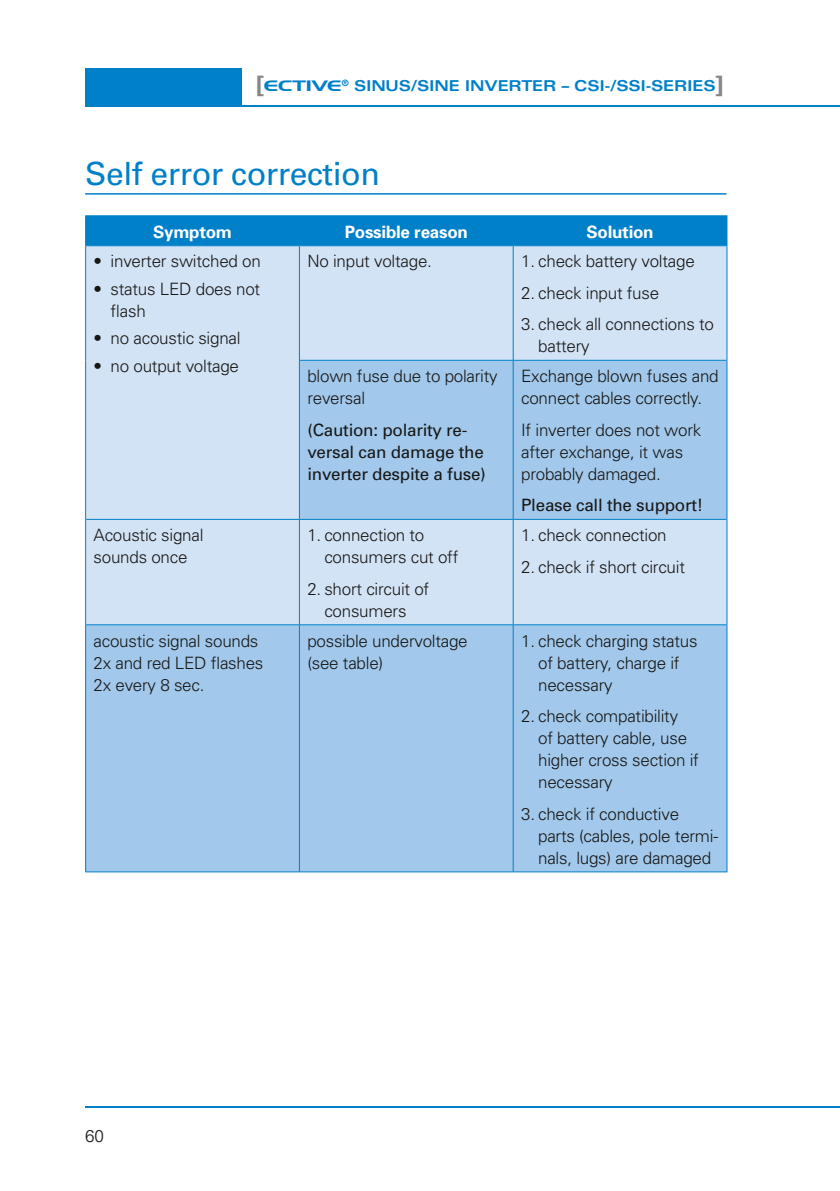
<style>
.page{position:relative;width:840px;height:1191px;background:#fff}
.page>*{position:absolute;margin:0;border:0;box-sizing:border-box;transform-origin:0 0}
.t1{font:32px "Univers";letter-spacing:-.015em;color:#0080c8}
.t2{font:300 17px/22px "Univers";letter-spacing:-.015em;color:#181716}
.t3{font:17px/22px "Univers";letter-spacing:-.015em;color:#181716}
.t4{font:700 17px "Univers";letter-spacing:-.015em;color:#fff}
.t5{font:700 expanded 15px "Univers";letter-spacing:-.015em;color:#0080c8}
.s1{font-size:23.4px;color:#868786}
.s2{font-family:"Hanzel Extended Normal";font-weight:400;font-stretch:normal}
</style>
<div class="page">
<div style="left:85px;top:68px;width:156px;height:38px;background:#0080c8"></div>
<hr style="left:85px;top:105px;width:754px;height:1px;background:#0080c8">
<hr style="left:85px;top:1106px;width:754px;height:1px;background:#0080c8">
<hr style="left:85px;top:193px;width:641px;height:2px;background:#0080c8">
<div style="left:86px;top:246px;width:640px;height:114px;background:#d3e3f6"></div>
<svg style="left:86px;top:360px;width:640px;height:511px;background:#b0d0ee"></svg>
<hr style="left:85px;top:246px;width:1px;height:114px;background:#0080c8">
<hr style="left:726px;top:246px;width:1px;height:114px;background:#0080c8">
<hr style="left:85px;top:360px;width:1px;height:159px;background:#0080c8">
<hr style="left:726px;top:360px;width:1px;height:159px;background:#0080c8">
<hr style="left:85px;top:519px;width:1px;height:106px;background:#0080c8">
<hr style="left:726px;top:519px;width:1px;height:106px;background:#0080c8">
<hr style="left:85px;top:625px;width:1px;height:246px;background:#0080c8">
<hr style="left:726px;top:625px;width:1px;height:246px;background:#0080c8">
<hr style="left:299px;top:246px;width:1px;height:114px;background:#0080c8">
<hr style="left:512px;top:246px;width:1px;height:114px;background:#0080c8">
<hr style="left:299px;top:360px;width:214px;height:1px;background:#0080c8">
<hr style="left:299px;top:360px;width:1px;height:159px;background:#0080c8">
<hr style="left:513px;top:360px;width:213px;height:1px;background:#0080c8">
<hr style="left:512px;top:360px;width:1px;height:159px;background:#0080c8">
<hr style="left:86px;top:519px;width:213px;height:1px;background:#0080c8">
<hr style="left:299px;top:519px;width:214px;height:1px;background:#0080c8">
<hr style="left:299px;top:519px;width:1px;height:105px;background:#0080c8">
<hr style="left:513px;top:519px;width:213px;height:1px;background:#0080c8">
<hr style="left:512px;top:519px;width:1px;height:105px;background:#0080c8">
<hr style="left:86px;top:624px;width:213px;height:1px;background:#0080c8">
<hr style="left:299px;top:624px;width:214px;height:1px;background:#0080c8">
<hr style="left:299px;top:625px;width:1px;height:246px;background:#0080c8">
<hr style="left:513px;top:624px;width:213px;height:1px;background:#0080c8">
<hr style="left:512px;top:625px;width:1px;height:246px;background:#0080c8">
<hr style="left:85px;top:871px;width:214px;height:1px;background:#0080c8">
<hr style="left:299px;top:871px;width:214px;height:1px;background:#0080c8">
<hr style="left:513px;top:871px;width:214px;height:1px;background:#0080c8">
<hr style="left:85px;top:215px;width:214px;height:1px;background:#0080c8">
<hr style="left:299px;top:215px;width:214px;height:1px;background:#0080c8">
<hr style="left:513px;top:215px;width:214px;height:1px;background:#0080c8">
<div style="left:85px;top:216px;width:642px;height:29px;background:#0080c8"></div>
<hr style="left:85px;top:245px;width:214px;height:1px;background:#0080c8">
<hr style="left:299px;top:245px;width:214px;height:1px;background:#0080c8">
<hr style="left:513px;top:245px;width:214px;height:1px;background:#0080c8">
<p class="t5" style="left:255px;top:77px;width:470px"><span class="s1">[</span><span class="s2">ECTIVE</span><sup>®</sup> SINUS/SINE INVERTER – CSI-/SSI-SERIES<span class="s1">]</span></p>
<h1 class="t1" style="left:85px;top:153px;width:296px">Self error correction</h1>
<p class="t4" style="left:153px;top:221px;width:80px">Symptom</p>
<p class="t4" style="left:344px;top:221px;width:125px">Possible reason</p>
<p class="t4" style="left:586px;top:221px;width:69px">Solution</p>
<p class="t2" style="left:94px;top:249px;width:169px">• inverter switched on</p>
<p class="t2" style="left:111px;top:277px;width:151px;text-indent:-17px">• status LED does not flash</p>
<p class="t2" style="left:94px;top:327px;width:148px">• no acoustic signal</p>
<p class="t2" style="left:94px;top:354px;width:147px">• no output voltage</p>
<p class="t2" style="left:307px;top:249px;width:123px">No input voltage.</p>
<p class="t2" style="left:521px;top:249px;width:175px">1. check battery voltage</p>
<p class="t2" style="left:521px;top:281px;width:139px">2. check input fuse</p>
<p class="t2" style="left:538px;top:313px;width:177px;text-indent:-17px">3. check all connections to battery</p>
<p class="t2" style="left:307px;top:364px;width:192px">blown fuse due to polarity reversal</p>
<p class="t3" style="left:307px;top:418px;width:180px">(Caution: polarity re&shy;versal can damage the inverter despite a fuse)</p>
<p class="t2" style="left:521px;top:364px;width:199px">Exchange blown fuses and connect cables correctly.</p>
<p class="t2" style="left:521px;top:418px;width:181px">If inverter does not work after exchange, it was probably damaged.</p>
<p class="t3" style="left:521px;top:494px;width:184px">Please call the support!</p>
<p class="t2" style="left:94px;top:523px;width:111px">Acoustic signal sounds once</p>
<p class="t2" style="left:324px;top:523px;width:135px;text-indent:-17px">1. connection to consumers cut off</p>
<p class="t2" style="left:307px;top:577px;width:123px;text-align:center">2. short circuit of consumers</p>
<p class="t2" style="left:521px;top:523px;width:147px">1. check connection</p>
<p class="t2" style="left:521px;top:555px;width:165px">2. check if short circuit</p>
<p class="t2" style="left:93px;top:629px;width:171px">acoustic signal sounds<br>2x and red LED flashes<br>2x every 8 sec.</p>
<p class="t2" style="left:307px;top:629px;width:162px">possible undervoltage (see table)</p>
<p class="t2" style="left:538px;top:629px;width:161px;text-indent:-17px">1. check charging status of battery, charge if necessary</p>
<p class="t2" style="left:538px;top:704px;width:162px;text-indent:-17px">2. check compatibility<br>of battery cable, use higher cross section if necessary</p>
<p class="t2" style="left:538px;top:802px;width:181px;text-indent:-17px">3. check if conductive parts (cables, pole termi&shy;nals, lugs) are damaged</p>
<p class="t2" style="left:85px;top:1124px;width:20px">60</p>
</div>
